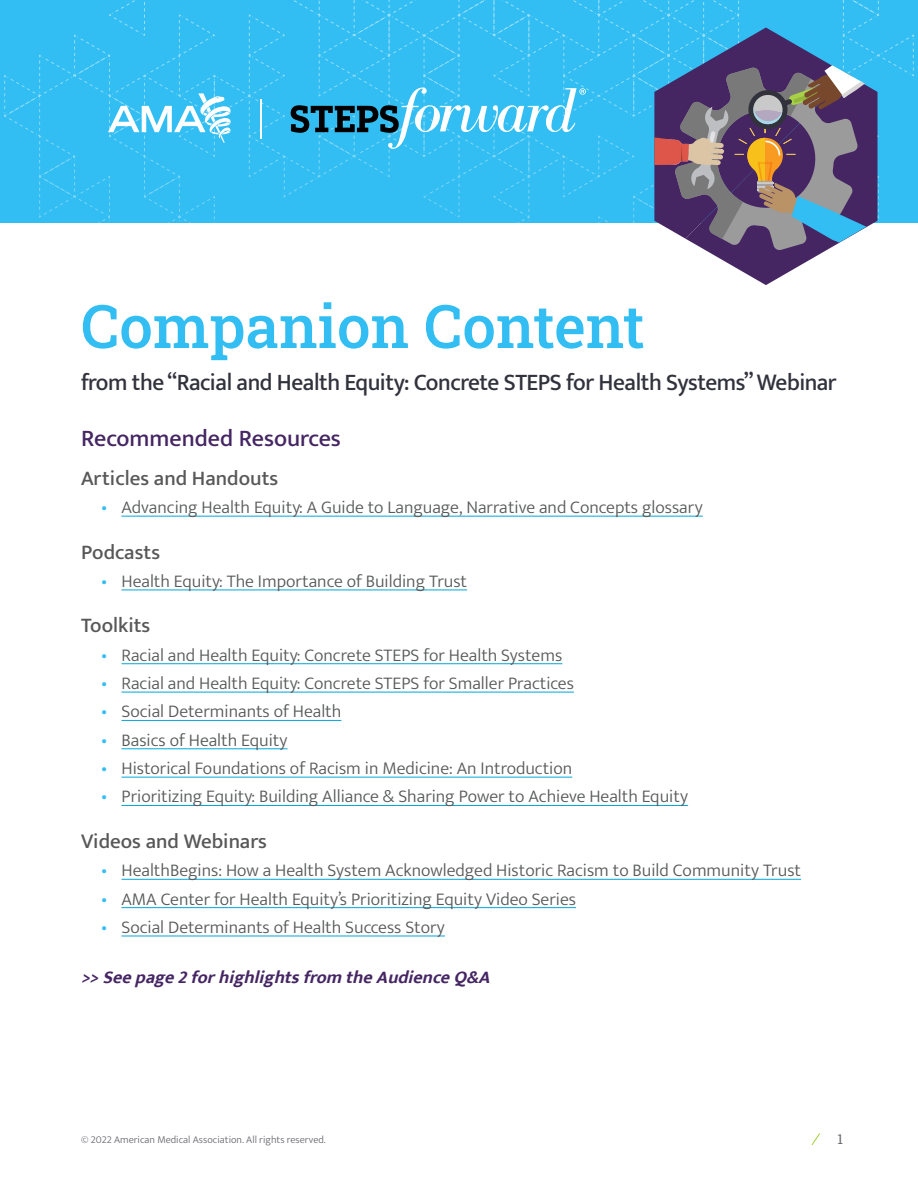
<style>
.page{position:relative;width:918px;height:1188px;background:#fff}
.page>*{position:absolute;margin:0;border:0;box-sizing:border-box;transform-origin:0 0}
.t1{font:60px "Roboto Slab";color:#32bef2}
.t2{font:500 24px "Ek Mukta";letter-spacing:-.02em;color:#32323c}
.t3{font:500 24px "Ek Mukta";color:#452663}
.t4{font:500 21px "Ek Mukta";color:#585858}
.t5{font:300 18px "Ek Mukta";color:#585959}
.t6{font:italic 700 18px "Ek Mukta";color:#452663}
.t7{font:13.5px "Roboto Slab";color:#6b6a72}
.t8{font:300 10.5px "Ek Mukta";color:#6b6a72}
.s1{color:#32bef2}
</style>
<div class="page">
<hr style="left:122px;top:516px;width:581px;height:1px;background:#00a7da">
<hr style="left:122px;top:590px;width:345px;height:1px;background:#00a7da">
<hr style="left:122px;top:663px;width:440px;height:1px;background:#00a7da">
<hr style="left:122px;top:692px;width:452px;height:1px;background:#00a7da">
<hr style="left:122px;top:720px;width:219px;height:1px;background:#00a7da">
<hr style="left:122px;top:748px;width:166px;height:1px;background:#00a7da">
<hr style="left:122px;top:777px;width:450px;height:1px;background:#00a7da">
<hr style="left:122px;top:805px;width:566px;height:1px;background:#00a7da">
<hr style="left:122px;top:879px;width:679px;height:1px;background:#00a7da">
<hr style="left:122px;top:907px;width:454px;height:1px;background:#00a7da">
<hr style="left:122px;top:936px;width:323px;height:1px;background:#00a7da">
<svg style="left:3px;top:0;width:911px;height:285px"></svg>
<svg style="left:811px;top:1133px;width:9px;height:13px"></svg>
<h1 class="t1" style="left:81px;top:285px;width:565px">Companion Content</h1>
<h2 class="t2" style="left:81px;top:368px;width:757px">from the “Racial and Health Equity: Concrete STEPS for Health Systems” Webinar</h2>
<h2 class="t3" style="left:81px;top:424px;width:261px">Recommended Resources</h2>
<p class="t4" style="left:81px;top:465px;width:199px">Articles and Handouts</p>
<p class="t5" style="left:101px;top:496px;width:603px"><span class="s1">•</span> Advancing Health Equity: A Guide to Language, Narrative and Concepts glossary</p>
<p class="t4" style="left:81px;top:539px;width:81px">Podcasts</p>
<p class="t5" style="left:101px;top:570px;width:367px"><span class="s1">•</span> Health Equity: The Importance of Building Trust</p>
<p class="t4" style="left:81px;top:613px;width:71px">Toolkits</p>
<p class="t5" style="left:101px;top:644px;width:463px"><span class="s1">•</span> Racial and Health Equity: Concrete STEPS for Health Systems</p>
<p class="t5" style="left:101px;top:672px;width:474px"><span class="s1">•</span> Racial and Health Equity: Concrete STEPS for Smaller Practices</p>
<p class="t5" style="left:101px;top:701px;width:242px"><span class="s1">•</span> Social Determinants of Health</p>
<p class="t5" style="left:101px;top:729px;width:188px"><span class="s1">•</span> Basics of Health Equity</p>
<p class="t5" style="left:101px;top:757px;width:473px"><span class="s1">•</span> Historical Foundations of Racism in Medicine: An Introduction</p>
<p class="t5" style="left:101px;top:786px;width:588px"><span class="s1">•</span> Prioritizing Equity: Building Alliance &amp; Sharing Power to Achieve Health Equity</p>
<p class="t4" style="left:81px;top:828px;width:188px">Videos and Webinars</p>
<p class="t5" style="left:101px;top:860px;width:701px"><span class="s1">•</span> HealthBegins: How a Health System Acknowledged Historic Racism to Build Community Trust</p>
<p class="t5" style="left:101px;top:888px;width:476px"><span class="s1">•</span> AMA Center for Health Equity’s Prioritizing Equity Video Series</p>
<p class="t5" style="left:101px;top:916px;width:345px"><span class="s1">•</span> Social Determinants of Health Success Story</p>
<p class="t6" style="left:81px;top:966px;width:417px">&gt;&gt;Seepage2forhighlightsfrom theAudienceQ&amp;A</p>
<p class="t8" style="left:81px;top:1133px;width:246px">© 2022 American Medical Association. All rights reserved.</p>
<p class="t7" style="left:838px;top:1130px;width:7px">1</p>
</div>
